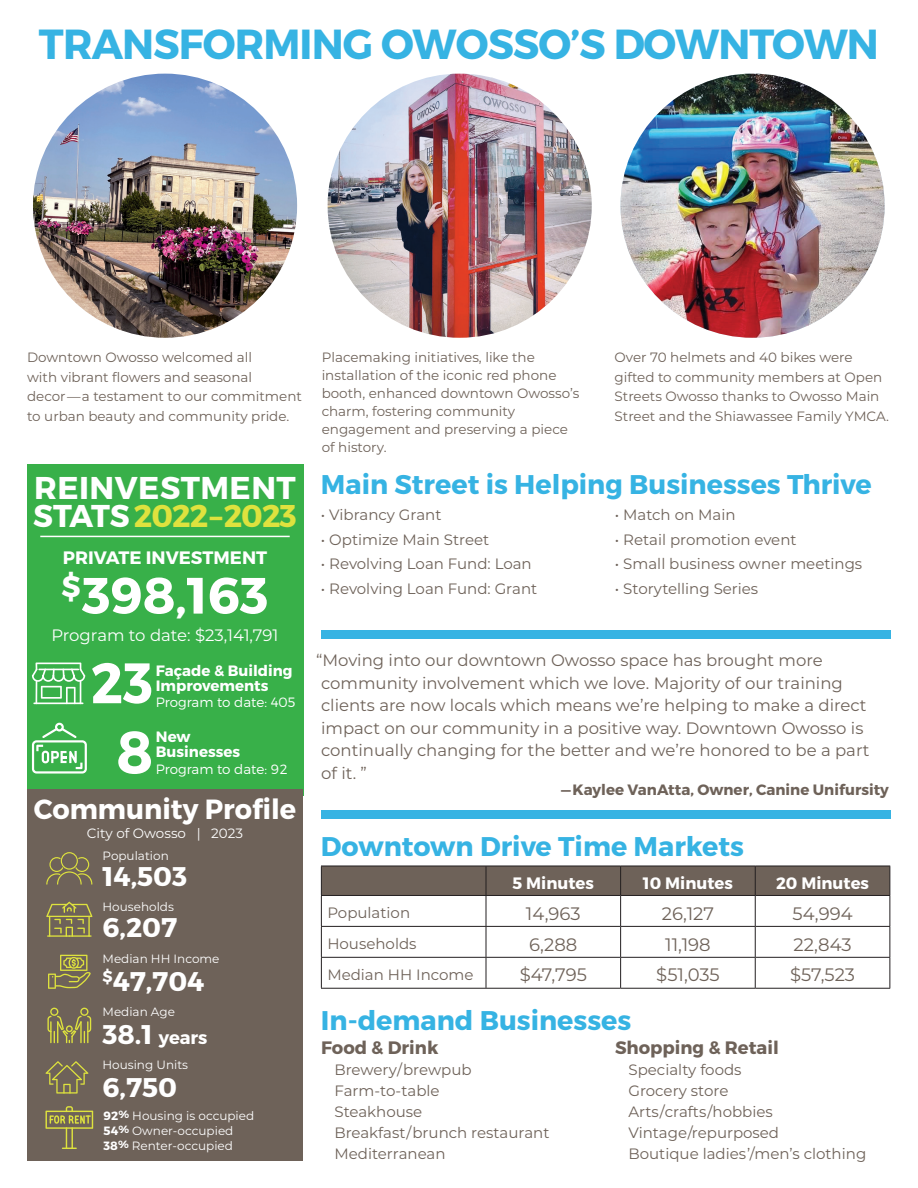
<style>
.page{position:relative;width:918px;height:1188px;background:#fff}
.page>*{position:absolute;margin:0;border:0;box-sizing:border-box;transform-origin:0 0}
.t1{font:700 59.85px "Montserrat";color:#fff;scale:.95 1}
.t2{font:700 57px "Montserrat";color:#fff;scale:.94 1}
.t3{font:700 51px "Montserrat";color:#fff}
.t4{font:700 42px "Montserrat";letter-spacing:-.02em;color:#36b3e3}
.t5{font:700 31.5px/28.5px "Montserrat";letter-spacing:.015em;color:#fff}
.t6{font:700 27.75px "Montserrat";color:#fff}
.t7{font:700 27px "Montserrat";color:#36b3e3}
.t8{font:700 27px "Montserrat";color:#fff}
.t9{font:18px "Montserrat";color:#6e6259}
.t10{font:700 18px "Montserrat";color:#fff}
.t11{font:700 18px "Montserrat";color:#6e6259}
.t12{font:16.5px/22.5px "Montserrat";color:#6e6259}
.t13{font:700 16.5px "Montserrat";color:#fff}
.t14{font:16.5px "Montserrat";color:#fff}
.t15{font:15px/21px "Montserrat";color:#6e6259}
.t16{font:700 15px/15px "Montserrat";color:#fff}
.t17{font:700 15px "Montserrat";color:#6e6259}
.t18{font:13.5px/19.5px "Montserrat";color:#6e6259}
.t19{font:300 13.5px "Montserrat";color:#fff}
.t20{font:13.5px "Montserrat";color:#fff}
.t21{font:12px/15px "Montserrat";color:#fff}
.s1{color:#dee23e}
.s2{font-size:46.5px}
.s3{font-size:27px}
.s4{font-weight:700}
.s5{font-weight:700;font-size:10.5px}
</style>
<div class="page">
<div style="left:27px;top:465px;width:276px;height:331px;background:#38b049"></div>
<div style="left:27px;top:790px;width:276px;height:371px;background:#6e6259"></div>
<div style="left:321px;top:810px;width:570px;height:9px;background:#36b3e3"></div>
<div style="left:321px;top:630px;width:569px;height:9px;background:#36b3e3"></div>
<svg style="left:32px;top:723px;width:55px;height:51px"></svg>
<svg style="left:32px;top:663px;width:53px;height:41px"></svg>
<hr style="left:40px;top:536px;width:250px;height:1px;background:#fff">
<img style="left:328px;top:74px;width:264px;height:264px;border-radius:132px">
<img style="left:33px;top:74px;width:264px;height:264px;border-radius:132px">
<img style="left:620px;top:74px;width:265px;height:264px;border-radius:132px">
<div style="left:321px;top:866px;width:570px;height:29px;background:#6e6259"></div>
<hr style="left:321px;top:895px;width:165px;height:1px;background:#231f20">
<hr style="left:321px;top:896px;width:1px;height:30px;background:#231f20">
<hr style="left:486px;top:895px;width:135px;height:1px;background:#231f20">
<hr style="left:486px;top:896px;width:1px;height:30px;background:#231f20">
<hr style="left:621px;top:895px;width:134px;height:1px;background:#231f20">
<hr style="left:620px;top:896px;width:1px;height:30px;background:#231f20">
<hr style="left:755px;top:895px;width:135px;height:1px;background:#231f20">
<hr style="left:755px;top:896px;width:1px;height:30px;background:#231f20">
<hr style="left:890px;top:896px;width:1px;height:30px;background:#231f20">
<hr style="left:321px;top:926px;width:165px;height:1px;background:#231f20">
<hr style="left:321px;top:927px;width:1px;height:30px;background:#231f20">
<hr style="left:486px;top:926px;width:135px;height:1px;background:#231f20">
<hr style="left:486px;top:927px;width:1px;height:30px;background:#231f20">
<hr style="left:621px;top:926px;width:134px;height:1px;background:#231f20">
<hr style="left:620px;top:927px;width:1px;height:30px;background:#231f20">
<hr style="left:755px;top:926px;width:135px;height:1px;background:#231f20">
<hr style="left:755px;top:927px;width:1px;height:30px;background:#231f20">
<hr style="left:890px;top:927px;width:1px;height:30px;background:#231f20">
<hr style="left:321px;top:957px;width:165px;height:1px;background:#231f20">
<hr style="left:321px;top:958px;width:1px;height:30px;background:#231f20">
<hr style="left:486px;top:957px;width:135px;height:1px;background:#231f20">
<hr style="left:486px;top:958px;width:1px;height:30px;background:#231f20">
<hr style="left:621px;top:957px;width:134px;height:1px;background:#231f20">
<hr style="left:620px;top:958px;width:1px;height:30px;background:#231f20">
<hr style="left:755px;top:957px;width:135px;height:1px;background:#231f20">
<hr style="left:755px;top:958px;width:1px;height:30px;background:#231f20">
<hr style="left:890px;top:958px;width:1px;height:30px;background:#231f20">
<hr style="left:321px;top:988px;width:165px;height:1px;background:#231f20">
<hr style="left:486px;top:988px;width:135px;height:1px;background:#231f20">
<hr style="left:621px;top:988px;width:134px;height:1px;background:#231f20">
<hr style="left:755px;top:988px;width:135px;height:1px;background:#231f20">
<svg style="left:46px;top:1061px;width:42px;height:33px"></svg>
<svg style="left:46px;top:902px;width:46px;height:35px"></svg>
<svg style="left:47px;top:1008px;width:44px;height:35px"></svg>
<svg style="left:46px;top:852px;width:46px;height:33px"></svg>
<svg style="left:48px;top:955px;width:43px;height:34px"></svg>
<svg style="left:45px;top:1106px;width:48px;height:43px"></svg>
<h3 class="t4" style="left:39px;top:18px;width:842px">TRANSFORMING OWOSSO’S DOWNTOWN</h3>
<p class="t18" style="left:27px;top:347px;width:277px">Downtown Owosso welcomed all<br>with vibrant flowers and seasonal decor—a testament to our commitment to urban beauty and community pride.</p>
<h3 class="t5" style="left:33px;top:474px;width:265px">REINVESTMENT<br>STATS <span class="s1">2022–2023</span></h3>
<h3 class="t10" style="left:63px;top:547px;width:206px">PRIVATE INVESTMENT</h3>
<h3 class="t3" style="left:62px;top:564px;width:208px"><sup>$</sup>398<span class="s2">,</span>163</h3>
<p class="t14" style="left:51px;top:624px;width:229px">Program to date: $23,141,791</p>
<h2 class="t2" style="left:91px;top:648px;width:68px">23</h2>
<p class="t16" style="left:156px;top:663px;width:138px">Façade &amp; Building<br>Improvements</p>
<p class="t19" style="left:156px;top:694px;width:141px">Program to date: 405</p>
<h1 class="t1" style="left:116px;top:715px;width:40px">8</h1>
<p class="t16" style="left:156px;top:730px;width:86px">New<br>Businesses</p>
<p class="t19" style="left:156px;top:761px;width:133px">Program to date: 92</p>
<h3 class="t6" style="left:34px;top:791px;width:264px">Community Profile</h3>
<p class="t20" style="left:87px;top:824px;width:158px">City of Owosso | 2023</p>
<p class="t21" style="left:103px;top:848px;width:68px">Population</p>
<h3 class="t8" style="left:103px;top:859px;width:86px">14,503</h3>
<p class="t21" style="left:103px;top:899px;width:73px">Households</p>
<h3 class="t8" style="left:103px;top:911px;width:76px">6,207</h3>
<p class="t21" style="left:103px;top:950px;width:119px">Median HH Income</p>
<h3 class="t8" style="left:103px;top:964px;width:103px"><sup>$</sup>47,704</h3>
<p class="t21" style="left:103px;top:1004px;width:74px">Median Age</p>
<h3 class="t10" style="left:103px;top:1026px;width:107px"><span class="s3">38.1</span> years</h3>
<p class="t21" style="left:103px;top:1057px;width:87px">Housing Units</p>
<h3 class="t8" style="left:103px;top:1071px;width:76px">6,750</h3>
<p class="t21" style="left:104px;top:1108px;width:152px"><span class="s4">92</span><span class="s5">%</span> Housing is occupied<br><span class="s4">54</span><span class="s5">%</span> Owner-occupied<br><span class="s4">38</span><span class="s5">%</span> Renter-occupied</p>
<p class="t18" style="left:322px;top:348px;width:259px;line-height:18px">Placemaking initiatives, like the installation of the iconic red phone booth, enhanced downtown Owosso’s charm, fostering community engagement and preserving a piece of history.</p>
<p class="t18" style="left:615px;top:347px;width:276px">Over 70 helmets and 40 bikes were gifted to community members at Open Streets Owosso thanks to Owosso Main Street and the Shiawassee Family YMCA.</p>
<h3 class="t7" style="left:321px;top:468px;width:552px">Main Street is Helping Businesses Thrive</h3>
<p class="t15" style="left:321px;top:504px;width:122px">• Vibrancy Grant</p>
<p class="t15" style="left:321px;top:528px;width:170px">• Optimize Main Street</p>
<p class="t15" style="left:321px;top:553px;width:212px">• Revolving Loan Fund: Loan</p>
<p class="t15" style="left:321px;top:578px;width:218px">• Revolving Loan Fund: Grant</p>
<p class="t15" style="left:615px;top:504px;width:122px">• Match on Main</p>
<p class="t15" style="left:615px;top:528px;width:183px">• Retail promotion event</p>
<p class="t15" style="left:615px;top:553px;width:249px">• Small business owner meetings</p>
<p class="t15" style="left:615px;top:578px;width:145px">• Storytelling Series</p>
<p class="t12" style="left:316px;top:648px;width:555px">“Moving into our downtown Owosso space has brought more community involvement which we love. Majority of our training clients are now locals which means we’re helping to make a direct impact on our community in a positive way. Downtown Owosso is continually changing for the better and we’re honored to be a part of it. ”</p>
<p class="t17" style="left:561px;top:780px;width:329px">—Kaylee VanAtta, Owner, Canine Unifursity</p>
<h3 class="t7" style="left:321px;top:830px;width:425px">Downtown Drive Time Markets</h3>
<p class="t13" style="left:513px;top:873px;width:83px">5 Minutes</p>
<p class="t13" style="left:643px;top:873px;width:91px">10 Minutes</p>
<p class="t13" style="left:776px;top:873px;width:95px">20 Minutes</p>
<p class="t15" style="left:327px;top:902px;width:84px">Population</p>
<h3 class="t9" style="left:526px;top:901px;width:56px">14,963</h3>
<h3 class="t9" style="left:662px;top:901px;width:54px">26,127</h3>
<h3 class="t9" style="left:793px;top:901px;width:62px">54,994</h3>
<p class="t15" style="left:327px;top:933px;width:91px">Households</p>
<h3 class="t9" style="left:529px;top:932px;width:50px">6,288</h3>
<h3 class="t9" style="left:665px;top:932px;width:47px">11,198</h3>
<h3 class="t9" style="left:794px;top:932px;width:59px">22,843</h3>
<p class="t15" style="left:327px;top:964px;width:148px">Median HH Income</p>
<h3 class="t9" style="left:520px;top:963px;width:69px">$47,795</h3>
<h3 class="t9" style="left:656px;top:963px;width:65px">$51,035</h3>
<h3 class="t9" style="left:790px;top:963px;width:66px">$57,523</h3>
<h3 class="t7" style="left:321px;top:1003px;width:312px">In-demand Businesses</h3>
<h3 class="t11" style="left:321px;top:1036px;width:119px">Food &amp; Drink</h3>
<p class="t15" style="left:334px;top:1059px;width:217px">Brewery/brewpub<br>Farm-to-table<br>Steakhouse<br>Breakfast/brunch restaurant<br>Mediterranean</p>
<h3 class="t11" style="left:615px;top:1036px;width:165px">Shopping &amp; Retail</h3>
<p class="t15" style="left:628px;top:1059px;width:239px">Specialty foods<br>Grocery store<br>Arts/crafts/hobbies<br>Vintage/repurposed<br>Boutique ladies’/men’s clothing</p>
</div>
